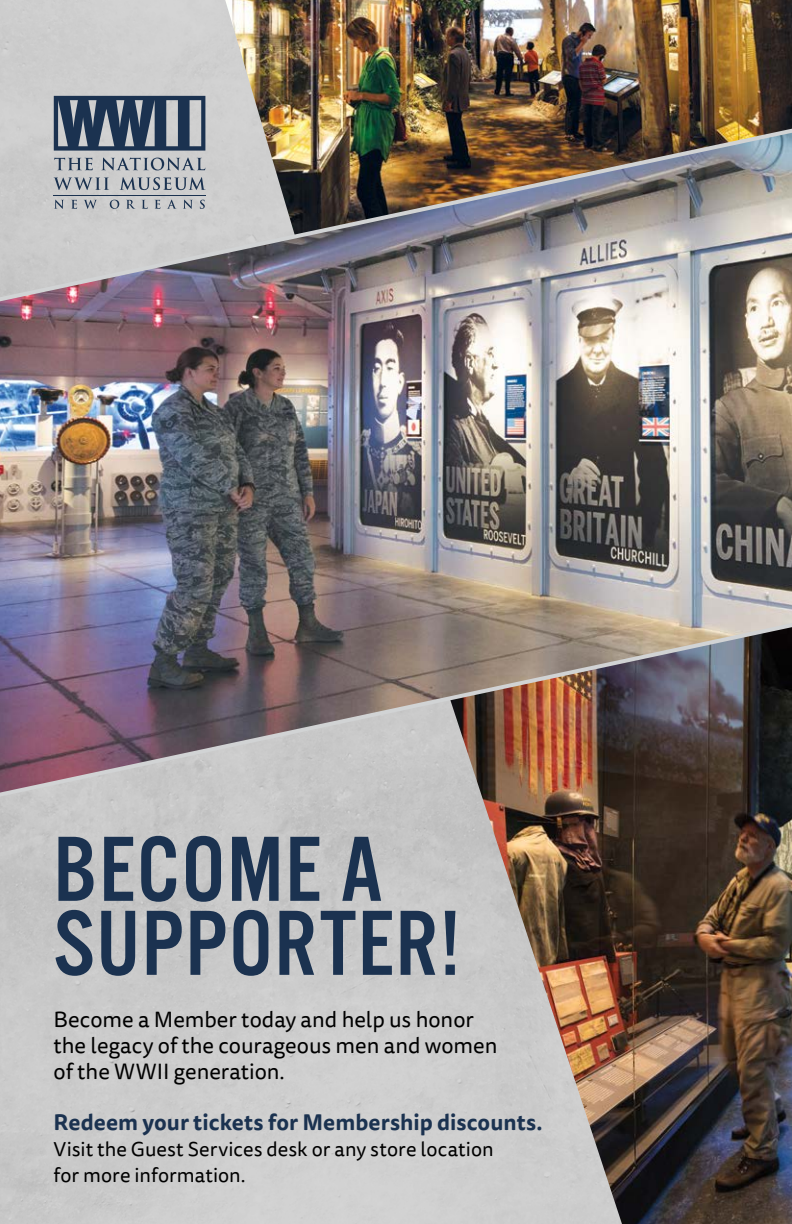
<style>
.page{position:relative;width:792px;height:1224px;background:#cbcbcb}
.page>*{position:absolute;margin:0;border:0;box-sizing:border-box;transform-origin:0 0}
.t1{font:96px/74px "Alternate Gothic LT No 3";letter-spacing:.02em;color:#1b3250}
.t2{font:22px/26px "Tisa Sans OT";color:#000}
.t3{font:700 22px "Tisa Sans OT";color:#1b3250}
.t4{font:20px/26px "Tisa Sans OT";color:#000}
</style>
<div class="page">
<img style="left:225px;top:0;width:567px;height:122px">
<img style="left:0;top:308px;width:792px;height:309px">
<img style="left:450px;top:803px;width:342px;height:421px">
<img style="left:0;top:617px;width:792px;height:186px">
<img style="left:0;top:122px;width:792px;height:186px">
<svg style="left:54px;top:177px;width:152px;height:13px"></svg>
<svg style="left:54px;top:157px;width:151px;height:13px"></svg>
<svg style="left:54px;top:96px;width:151px;height:55px"></svg>
<svg style="left:54px;top:200px;width:10px;height:9px"></svg>
<svg style="left:71px;top:200px;width:6px;height:9px"></svg>
<svg style="left:84px;top:200px;width:13px;height:9px"></svg>
<svg style="left:110px;top:200px;width:9px;height:9px"></svg>
<svg style="left:126px;top:200px;width:9px;height:9px"></svg>
<svg style="left:142px;top:200px;width:6px;height:9px"></svg>
<svg style="left:155px;top:200px;width:5px;height:9px"></svg>
<svg style="left:167px;top:200px;width:10px;height:9px"></svg>
<svg style="left:183px;top:200px;width:10px;height:9px"></svg>
<svg style="left:200px;top:200px;width:5px;height:9px"></svg>
<hr style="left:54px;top:195px;width:152px;height:1px;background:#1b3250">
<h1 class="t1" style="left:54px;top:832px;width:409px">BECOME A<br>SUPPORTER!</h1>
<p class="t2" style="left:54px;top:1008px;width:445px">Become a Member today and help us honor the legacy of the courageous men and women of the WWII generation.</p>
<p class="t3" style="left:54px;top:1108px;width:491px">Redeem your tickets for Membership discounts.</p>
<p class="t4" style="left:54px;top:1137px;width:442px">Visit the Guest Services desk or any store location for more information.</p>
</div>
